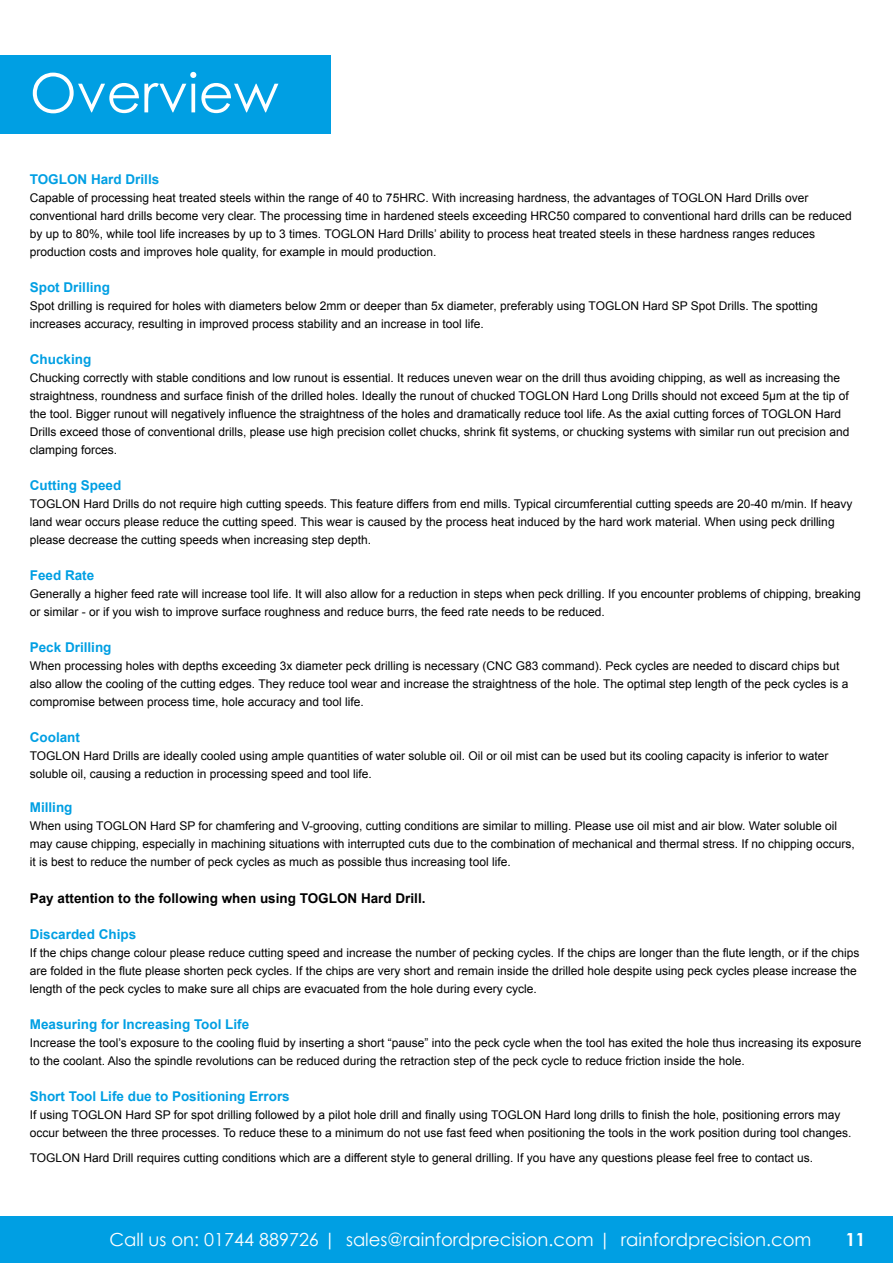
<style>
.page{position:relative;width:893px;height:1263px;background:#fff}
.page>*{position:absolute;margin:0;border:0;box-sizing:border-box;transform-origin:0 0}
.t1{font:54px "Century Gothic";color:#fff}
.t2{font:18px "Century Gothic";color:#fff}
.t3{font:700 18px "Century Gothic";color:#fff}
.t4{font:700 13.5px "Arial";color:#009fe3}
.t5{font:700 13.5px "Arial";color:#000}
.t6{font:12px/18px "Arial";color:#000}
</style>
<div class="page">
<div style="left:0;top:1216px;width:893px;height:47px;background:#009fe3"></div>
<div style="left:0;top:55px;width:330px;height:79px;background:#009fe3"></div>
<h1 class="t1" style="left:30px;top:60px;width:250px">Overview</h1>
<p class="t4" style="left:30px;top:170px;width:131px">TOGLON Hard Drills</p>
<p class="t6" style="left:30px;top:189px;width:824px">Capable of processing heat treated steels within the range of 40 to 75HRC. With increasing hardness, the advantages of TOGLON Hard Drills over conventional hard drills become very clear. The processing time in hardened steels exceeding HRC50 compared to conventional hard drills can be reduced by up to 80%, while tool life increases by up to 3 times. TOGLON Hard Drills’ ability to process heat treated steels in these hardness ranges reduces production costs and improves hole quality, for example in mould production.</p>
<p class="t4" style="left:30px;top:278px;width:82px">Spot Drilling</p>
<p class="t6" style="left:30px;top:297px;width:790px">Spot drilling is required for holes with diameters below 2mm or deeper than 5x diameter, preferably using TOGLON Hard SP Spot Drills. The spotting increases accuracy, resulting in improved process stability and an increase in tool life.</p>
<p class="t4" style="left:30px;top:350px;width:63px">Chucking</p>
<p class="t6" style="left:30px;top:369px;width:821px">Chucking correctly with stable conditions and low runout is essential. It reduces uneven wear on the drill thus avoiding chipping, as well as increasing the straightness, roundness and surface finish of the drilled holes. Ideally the runout of chucked TOGLON Hard Long Drills should not exceed 5µm at the tip of the tool. Bigger runout will negatively influence the straightness of the holes and dramatically reduce tool life. As the axial cutting forces of TOGLON Hard Drills exceed those of conventional drills, please use high precision collet chucks, shrink fit systems, or chucking systems with similar run out precision and clamping forces.</p>
<p class="t4" style="left:30px;top:476px;width:93px">Cutting Speed</p>
<p class="t6" style="left:30px;top:495px;width:824px">TOGLON Hard Drills do not require high cutting speeds. This feature differs from end mills. Typical circumferential cutting speeds are 20-40 m/min. If heavy land wear occurs please reduce the cutting speed. This wear is caused by the process heat induced by the hard work material. When using peck drilling please decrease the cutting speeds when increasing step depth.</p>
<p class="t4" style="left:30px;top:566px;width:66px">Feed Rate</p>
<p class="t6" style="left:30px;top:585px;width:833px">Generally a higher feed rate will increase tool life. It will also allow for a reduction in steps when peck drilling. If you encounter problems of chipping, breaking or similar - or if you wish to improve surface roughness and reduce burrs, the feed rate needs to be reduced.</p>
<p class="t4" style="left:30px;top:638px;width:83px">Peck Drilling</p>
<p class="t6" style="left:30px;top:657px;width:820px">When processing holes with depths exceeding 3x diameter peck drilling is necessary (CNC G83 command). Peck cycles are needed to discard chips but also allow the cooling of the cutting edges. They reduce tool wear and increase the straightness of the hole. The optimal step length of the peck cycles is a compromise between process time, hole accuracy and tool life.</p>
<p class="t4" style="left:30px;top:728px;width:52px">Coolant</p>
<p class="t6" style="left:30px;top:747px;width:800px">TOGLON Hard Drills are ideally cooled using ample quantities of water soluble oil. Oil or oil mist can be used but its cooling capacity is inferior to water soluble oil, causing a reduction in processing speed and tool life.</p>
<p class="t4" style="left:30px;top:799px;width:44px">Milling</p>
<p class="t6" style="left:30px;top:817px;width:827px">When using TOGLON Hard SP for chamfering and V-grooving, cutting conditions are similar to milling. Please use oil mist and air blow. Water soluble oil may cause chipping, especially in machining situations with interrupted cuts due to the combination of mechanical and thermal stress. If no chipping occurs, it is best to reduce the number of peck cycles as much as possible thus increasing tool life.</p>
<p class="t5" style="left:30px;top:889px;width:397px">Pay attention to the following when using TOGLON Hard Drill.</p>
<p class="t4" style="left:30px;top:925px;width:108px">Discarded Chips</p>
<p class="t6" style="left:30px;top:943px;width:831px">If the chips change colour please reduce cutting speed and increase the number of pecking cycles. If the chips are longer than the flute length, or if the chips are folded in the flute please shorten peck cycles. If the chips are very short and remain inside the drilled hole despite using peck cycles please increase the length of the peck cycles to make sure all chips are evacuated from the hole during every cycle.</p>
<p class="t4" style="left:30px;top:1015px;width:221px">Measuring for Increasing Tool Life</p>
<p class="t6" style="left:30px;top:1033px;width:833px">Increase the tool’s exposure to the cooling fluid by inserting a short “pause” into the peck cycle when the tool has exited the hole thus increasing its exposure to the coolant. Also the spindle revolutions can be reduced during the retraction step of the peck cycle to reduce friction inside the hole.</p>
<p class="t4" style="left:30px;top:1087px;width:262px">Short Tool Life due to Positioning Errors</p>
<p class="t6" style="left:30px;top:1105px;width:823px">If using TOGLON Hard SP for spot drilling followed by a pilot hole drill and finally using TOGLON Hard long drills to finish the hole, positioning errors may occur between the three processes. To reduce these to a minimum do not use fast feed when positioning the tools in the work position during tool changes.</p>
<p class="t6" style="left:30px;top:1149px;width:785px">TOGLON Hard Drill requires cutting conditions which are a different style to general drilling. If you have any questions please feel free to contact us.</p>
<h2 class="t2" style="left:109px;top:1228px;width:703px">Call us on: 01744 889726 | sales@rainfordprecision.com | rainfordprecision.com</h2>
<h2 class="t3" style="left:845px;top:1228px;width:22px">11</h2>
</div>
